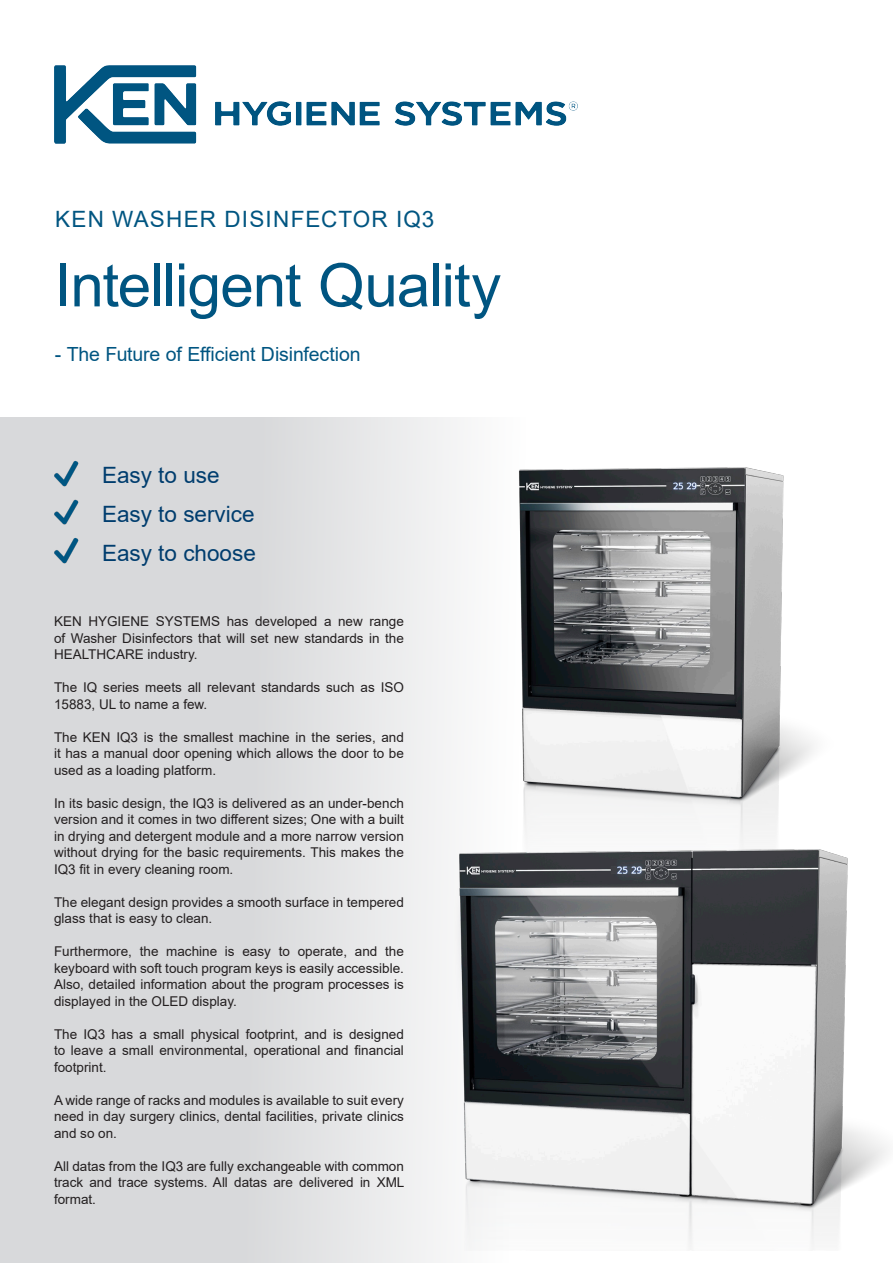
<style>
.page{position:relative;width:893px;height:1263px;background:#fff}
.page>*{position:absolute;margin:0;border:0;box-sizing:border-box;transform-origin:0 0}
.KEN_Produktoverskrif{font:60px "Arial";letter-spacing:-.015em;color:#005581}
.t1{font:22.5px "Arial";color:#003d6e}
.KEN_model{font:22.5px "Arial";letter-spacing:.05em;color:#005581}
.KEN_Produktoverskrif-2{font:19.5px "Arial";letter-spacing:-.005em;color:#005581}
.t2{font:13.5px/16.5px "Arial";color:#231f20;text-align:justify}
</style>
<div class="page">
<div style="left:0;top:417px;width:893px;height:846px;background:#d4d5d7"></div>
<img style="left:381px;top:417px;width:512px;height:494px">
<img style="left:398px;top:782px;width:495px;height:468px">
<img style="left:54px;top:461px;width:25px;height:26px">
<img style="left:54px;top:499px;width:25px;height:26px">
<img style="left:54px;top:538px;width:25px;height:26px">
<img style="left:55px;top:66px;width:523px;height:78px">
<p class="KEN_model" style="left:55px;top:203px;width:381px">KEN WASHER DISINFECTOR IQ3</p>
<p class="KEN_Produktoverskrif" style="left:55px;top:244px;width:448px">Intelligent Quality</p>
<p class="KEN_Produktoverskrif-2" style="left:55px;top:340px;width:307px">- The Future of Efficient Disinfection</p>
<p class="t1" style="left:102px;top:459px;width:119px">Easy to use</p>
<p class="t1" style="left:102px;top:498px;width:154px">Easy to service</p>
<p class="t1" style="left:102px;top:537px;width:155px">Easy to choose</p>
<p class="t2" style="left:54px;top:613px;width:351px">KEN HYGIENE SYSTEMS has developed a new range of Washer Disinfectors that will set new standards in the HEALTHCARE industry.</p>
<p class="t2" style="left:54px;top:679px;width:351px">The IQ series meets all relevant standards such as ISO<br>15883, UL to name a few.</p>
<p class="t2" style="left:54px;top:729px;width:351px">The KEN IQ3 is the smallest machine in the series, and it has a manual door opening which allows the door to be used as a loading platform.</p>
<p class="t2" style="left:54px;top:795px;width:351px">In its basic design, the IQ3 is delivered as an under-bench version and it comes in two different sizes; One with a built in drying and detergent module and a more narrow version without drying for the basic requirements. This makes the IQ3 fit in every cleaning room.</p>
<p class="t2" style="left:54px;top:894px;width:351px">The elegant design provides a smooth surface in tempered glass that is easy to clean.</p>
<p class="t2" style="left:54px;top:943px;width:351px">Furthermore, the machine is easy to operate, and the keyboard with soft touch program keys is easily accessible.<br>Also, detailed information about the program processes is displayed in the OLED display.</p>
<p class="t2" style="left:54px;top:1026px;width:351px">The IQ3 has a small physical footprint, and is designed to leave a small environmental, operational and financial footprint.</p>
<p class="t2" style="left:54px;top:1092px;width:351px">A wide range of racks and modules is available to suit every need in day surgery clinics, dental facilities, private clinics and so on.</p>
<p class="t2" style="left:54px;top:1158px;width:352px">All datas from the IQ3 are fully exchangeable with common track and trace systems. All datas are delivered in XML format.</p>
</div>
